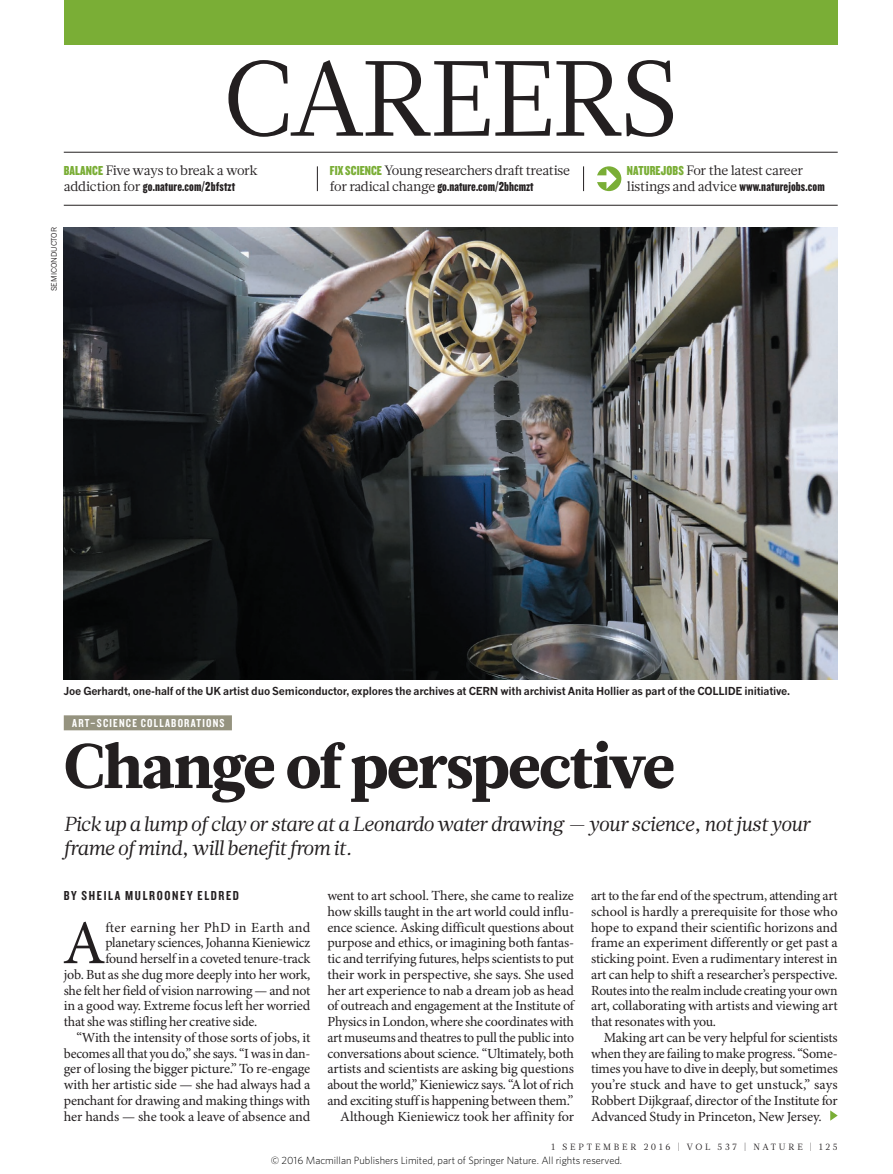
<style>
.page{position:relative;width:893px;height:1174px;background:#fff}
.page>*{position:absolute;margin:0;border:0;box-sizing:border-box;transform-origin:0 0}
.t1{font:106.5px "Glosa Math";letter-spacing:-.025em;color:#231f20}
.HEAD_42{font:900 63px "Glosa Math";letter-spacing:-.02em;color:#231f20}
.BODY_DROP_CAP{font:62.4px "Minion Pro";color:#231f20}
.INTRO{font:italic 20.25px/23.7px "Glosa Math";letter-spacing:-.01em;color:#231f20}
.BODY_INDENT{font:13.95px/15.8px "Minion Pro";letter-spacing:-.015em;color:#231f20;text-align:justify}
.BODY_DROP_CAP-2{font:13.95px "Minion Pro";letter-spacing:-.015em;color:#231f20}
.BODY_DROP_CAP-3{font:13.95px "Minion Pro";letter-spacing:.02em;color:#231f20}
.MINI_TOC_TEXT{font:13.5px/15.8px "Glosa Math";letter-spacing:-.02em;color:#231f20}
.t2{font:13.5px "Knockout 69 Full Liteweight";letter-spacing:.01em;color:#231f20}
.AUTHOR_BYLINE{font:13.5px "Knockout 49 Liteweight";letter-spacing:.12em;color:#231f20}
.SUBJECT_STRAP{font:12px "Knockout 49 Liteweight";letter-spacing:.1em;color:#fff}
.PIC_CAPTION{font:700 10.8px "News Gothic MTOT";letter-spacing:-.02em;color:#231f20}
.t3{font:300 10.5px "Whitney";color:#000}
.t4{font:9px "Glosa Math";letter-spacing:.31em;color:#231f20}
.PIC_CREDIT{font:7.5px "News Gothic MTOT";color:#231f20}
.s1{font-family:"Knockout 69 Full Liteweight";color:#7aae36}
.s2{font-family:"Knockout 69 Full Liteweight"}
.s3{font-family:"Glosa Math"}
</style>
<div class="page">
<div style="left:597px;top:166px;width:24px;height:25px;background:#7aae36;border-radius:50%"></div>
<div style="left:596px;top:175px;width:12px;height:7px;background:#fff"></div>
<svg style="left:606px;top:169px;width:11px;height:20px"></svg>
<svg style="left:830px;top:1110px;width:8px;height:10px"></svg>
<div style="left:64px;top:715px;width:168px;height:15px;background:#95937f"></div>
<img style="left:64px;top:227px;width:774px;height:452px">
<div style="left:64px;top:0;width:774px;height:45px;background:#7aae36"></div>
<hr style="left:64px;top:152px;width:774px;height:1px;background:#231f20">
<hr style="left:64px;top:205px;width:774px;height:1px;background:#231f20">
<svg style="left:317px;top:166px;width:1px;height:25px"></svg>
<svg style="left:583px;top:166px;width:1px;height:25px"></svg>
<h1 class="t1" style="left:223px;top:29px;width:457px">CAREERS</h1>
<p class="MINI_TOC_TEXT" style="left:64px;top:163px;width:196px"><span class="s1">BALANCE</span> Five ways to break a work addiction for <span class="s2">go.nature.com/2bfstzt</span></p>
<p class="PIC_CREDIT" style="left:49px;top:291px;width:66px;rotate:-90deg">SEMICONDUCTOR</p>
<p class="MINI_TOC_TEXT" style="left:330px;top:163px;width:242px"><span class="s1">FIX SCIENCE</span> Young researchers draft treatise for radical change <span class="s2">go.nature.com/2bhcmzt</span></p>
<p class="MINI_TOC_TEXT" style="left:627px;top:163px;width:178px"><span class="s1">NATUREJOBS</span> For the latest career</p>
<p class="t2" style="left:627px;top:178px;width:199px"><span class="s3">listings and advice</span> www.naturejobs.com</p>
<p class="PIC_CAPTION" style="left:64px;top:684px;width:728px">Joe Gerhardt, one-half of the UK artist duo Semiconductor, explores the archives at CERN with archivist Anita Hollier as part of the COLLIDE initiative.</p>
<p class="SUBJECT_STRAP" style="left:72px;top:715px;width:154px">ART–SCIENCE COLLABORATIONS</p>
<p class="HEAD_42" style="left:64px;top:724px;width:613px">Change of perspective</p>
<p class="INTRO" style="left:64px;top:812px;width:748px">Pick up a lump of clay or stare at a Leonardo water drawing — your science, not just your frame of mind, will benefit from it.</p>
<p class="AUTHOR_BYLINE" style="left:64px;top:887px;width:177px">BY SHEILA MULROONEY ELDRED</p>
<p class="BODY_DROP_CAP" style="left:63px;top:906px;width:45px">A</p>
<p class="BODY_DROP_CAP-3" style="left:105px;top:918px;width:207px">fter earning her PhD in Earth and</p>
<p class="BODY_INDENT" style="left:327px;top:888px;width:248px">went to art school. There, she came to realize how skills taught in the art world could influ&shy;ence science. Asking difficult questions about purpose and ethics, or imagining both fantas&shy;tic and terrifying futures, helps scientists to put their work in perspective, she says. She used her art experience to nab a dream job as head of outreach and engagement at the Institute of Physics in London, where she coordinates with art museums and theatres to pull the public into conversations about science. “Ultimately, both artists and scientists are asking big questions about the world,” Kieniewicz says. “A lot of rich and exciting stuff is happening between them.”</p>
<p class="BODY_INDENT" style="left:340px;top:1109px;width:235px">Although Kieniewicz took her affinity for</p>
<p class="BODY_INDENT" style="left:591px;top:888px;width:248px">art to the far end of the spectrum, attending art school is hardly a prerequisite for those who hope to expand their scientific horizons and frame an experiment differently or get past a sticking point. Even a rudimentary interest in art can help to shift a researcher’s perspective.<br>Routes into the realm include creating your own art, collaborating with artists and viewing art that resonates with you.</p>
<p class="BODY_INDENT" style="left:591px;top:1030px;width:248px;text-indent:13px">Making art can be very helpful for scientists when they are failing to make progress. “Some&shy;times you have to dive in deeply, but sometimes you’re stuck and have to get unstuck,” says Robbert Dijkgraaf, director of the Institute for Advanced Study in Princeton, New Jersey.</p>
<p class="BODY_DROP_CAP-2" style="left:105px;top:934px;width:207px">planetary sciences, Johanna Kieniewicz</p>
<p class="BODY_DROP_CAP-2" style="left:105px;top:950px;width:207px">found herself in a coveted tenure-track</p>
<p class="BODY_DROP_CAP-2" style="left:64px;top:966px;width:248px">job. But as she dug more deeply into her work,</p>
<p class="BODY_DROP_CAP-2" style="left:64px;top:981px;width:248px">she felt her field of vision narrowing — and not</p>
<p class="BODY_DROP_CAP-2" style="left:64px;top:997px;width:248px">in a good way. Extreme focus left her worried</p>
<p class="BODY_DROP_CAP-2" style="left:64px;top:1013px;width:195px">that she was stifling her creative side.</p>
<p class="BODY_INDENT" style="left:64px;top:1030px;width:248px;text-indent:13px">“With the intensity of those sorts of jobs, it becomes all that you do,” she says. “I was in dan&shy;ger of losing the bigger picture.” To re-engage with her artistic side — she had always had a penchant for drawing and making things with her hands — she took a leave of absence and</p>
<p class="t4" style="left:552px;top:1141px;width:288px">1 SEPTEMBER 2016 | VOL 537 | NATURE | 125</p>
<p class="t3" style="left:271px;top:1153px;width:353px">© 2016 Macmillan Publishers Limited, part of Springer Nature. All rights reserved.</p>
</div>
